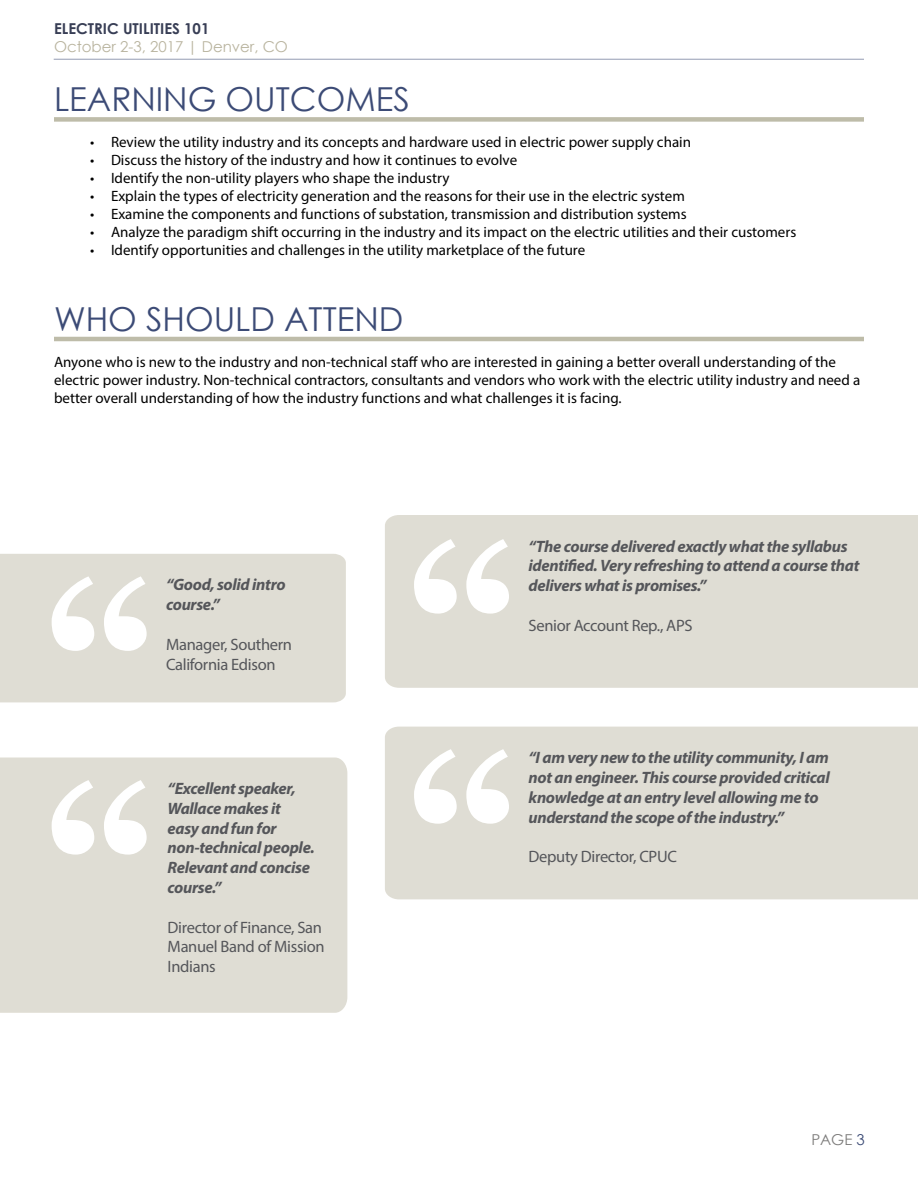
<style>
.page{position:relative;width:918px;height:1188px;background:#fff}
.page>*{position:absolute;margin:0;border:0;box-sizing:border-box;transform-origin:0 0}
.t1{font:33px "Century Gothic";color:#3c4b76}
.t2{font:italic 700 16.5px/19.8px "Myriad Pro";letter-spacing:-.02em;color:#55565a}
.t3{font:16.5px/19.8px "Myriad Pro";letter-spacing:-.02em;color:#55565a}
.t4{font:15px/18px "Myriad Pro";color:#000}
.t5{font:15px "Century Gothic";color:#b9b49f}
.t6{font:700 15px "Century Gothic";color:#383e55}
.t7{font:15px "Century Gothic";color:#7d7c7b}
.s1{color:#3c4b76}
</style>
<div class="page">
<hr style="left:54px;top:59px;width:810px;height:1px;background:#3c4b76">
<div style="left:54px;top:117px;width:810px;height:5px;background:#bebca9"></div>
<hr style="left:54px;top:337px;width:810px;height:4px;background:#bebca9">
<div style="left:385px;top:515px;width:533px;height:173px;background:#dfddd4"></div>
<svg style="left:414px;top:539px;width:95px;height:75px"></svg>
<div style="left:385px;top:727px;width:533px;height:172px;background:#dfddd4"></div>
<svg style="left:414px;top:749px;width:95px;height:75px"></svg>
<div style="left:0;top:554px;width:346px;height:148px;background:#dfddd4"></div>
<svg style="left:52px;top:576px;width:95px;height:75px"></svg>
<div style="left:0;top:758px;width:347px;height:255px;background:#dfddd4"></div>
<svg style="left:52px;top:780px;width:95px;height:75px"></svg>
<p class="t6" style="left:54px;top:17px;width:157px">ELECTRIC UTILITIES 101</p>
<p class="t5" style="left:54px;top:36px;width:236px">October 2-3, 2017 | Denver, CO</p>
<h1 class="t1" style="left:54px;top:76px;width:357px">LEARNING OUTCOMES</h1>
<p class="t4" style="left:90px;top:133px;width:603px">• Review the utility industry and its concepts and hardware used in electric power supply chain</p>
<p class="t4" style="left:90px;top:151px;width:429px">• Discuss the history of the industry and how it continues to evolve</p>
<p class="t4" style="left:90px;top:169px;width:361px">• Identify the non-utility players who shape the industry</p>
<p class="t4" style="left:90px;top:187px;width:596px">• Explain the types of electricity generation and the reasons for their use in the electric system</p>
<p class="t4" style="left:90px;top:205px;width:598px">• Examine the components and functions of substation, transmission and distribution systems</p>
<p class="t4" style="left:90px;top:223px;width:708px">• Analyze the paradigm shift occurring in the industry and its impact on the electric utilities and their customers</p>
<p class="t4" style="left:90px;top:241px;width:497px">• Identify opportunities and challenges in the utility marketplace of the future</p>
<h1 class="t1" style="left:54px;top:296px;width:351px">WHO SHOULD ATTEND</h1>
<p class="t4" style="left:54px;top:352px;width:808px">Anyone who is new to the industry and non-technical staff who are interested in gaining a better overall understanding of the electric power industry. Non-technical contractors, consultants and vendors who work with the electric utility industry and need a better overall understanding of how the industry functions and what challenges it is facing.</p>
<p class="t2" style="left:166px;top:574px;width:121px">“Good, solid intro course.”</p>
<p class="t3" style="left:166px;top:634px;width:127px">Manager, Southern<br>California Edison</p>
<p class="t2" style="left:168px;top:778px;width:149px">“Excellent speaker,<br>Wallace makes it easy and fun for non-technical people.<br>Relevant and concise course.”</p>
<p class="t3" style="left:168px;top:917px;width:158px">Director of Finance, San<br>Manuel Band of Mission<br>Indians</p>
<p class="t2" style="left:529px;top:536px;width:333px">“The course delivered exactly what the syllabus identified. Very refreshing to attend a course that delivers what is promises.”</p>
<p class="t3" style="left:529px;top:615px;width:166px">Senior Account Rep., APS</p>
<p class="t2" style="left:529px;top:747px;width:303px">“I am very new to the utility community, I am not an engineer. This course provided critical knowledge at an entry level allowing me to understand the scope of the industry.”</p>
<p class="t3" style="left:529px;top:846px;width:150px">Deputy Director, CPUC</p>
<p class="t7" style="left:811px;top:1129px;width:55px">PAGE <span class="s1">3</span></p>
</div>
